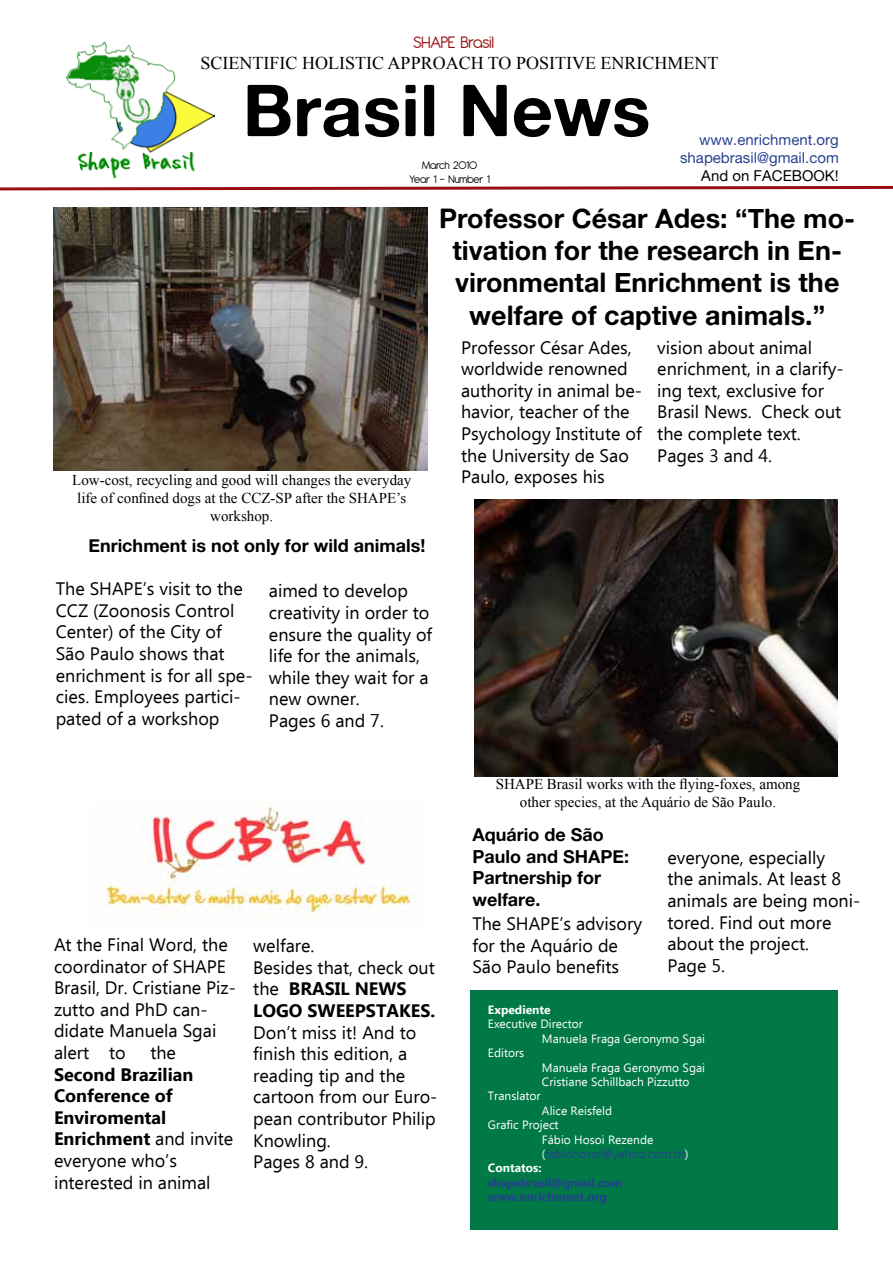
<style>
.page{position:relative;width:893px;height:1263px;background:#fff}
.page>*{position:absolute;margin:0;border:0;box-sizing:border-box;transform-origin:0 0}
.t1{font:72px "Alte Haas Grotesk Bold";color:#000}
.t2{font:27px/32.4px "Alte Haas Grotesk Bold";color:#000;text-align:center}
.t3{font:18px/21.6px "Ebrima";color:#000}
.t4{font:700 18px/21.6px "Ebrima";color:#000}
.t5{font:18px/21.6px "Alte Haas Grotesk Bold";color:#000}
.t6{font:18px "Times New Roman";color:#000}
.t7{font:18px "Antipasto";color:#991014}
.t8{font:15px/18px "Times New Roman";color:#000;text-align:center}
.t9{font:15px/18px "Alte Haas Grotesk";color:#25408f;text-align:right}
.t10{font:15px "Alte Haas Grotesk";color:#000}
.t11{font:12px "Ebrima";color:#fff}
.t12{font:700 12px/14.4px "Ebrima";color:#25408f}
.t13{font:12px "Ebrima";color:#25408f}
.t14{font:12px/14.4px "Antipasto";color:#000;text-align:center}
.t15{font:700 12px "Ebrima";color:#fff}
.s1{font-weight:400}
.s2{font-weight:700}
.s3{color:#fff}
</style>
<div class="page">
<img style="left:475px;top:500px;width:363px;height:276px">
<div style="left:470px;top:990px;width:368px;height:240px;background:#007947"></div>
<img style="left:66px;top:42px;width:148px;height:135px">
<img style="left:54px;top:207px;width:374px;height:264px">
<svg style="left:0;top:185px;width:893px;height:6px"></svg>
<img style="left:106px;top:807px;width:311px;height:111px">
<p class="t7" style="left:414px;top:31px;width:82px">SHAPE Brasil</p>
<p class="t6" style="left:201px;top:51px;width:519px">SCIENTIFIC HOLISTIC APPROACH TO POSITIVE ENRICHMENT</p>
<h1 class="t1" style="left:243px;top:66px;width:409px">Brasil News</h1>
<p class="t14" style="left:409px;top:157px;width:82px">March 2010<br>Year 1 - Number 1</p>
<p class="t9" style="left:680px;top:130px;width:160px">www.enrichment.org shapebrasil@gmail.com</p>
<p class="t10" style="left:701px;top:167px;width:139px">And on FACEBOOK!</p>
<p class="t8" style="left:72px;top:471px;width:341px">Low-cost, recycling and good will changes the everyday life of confined dogs at the CCZ-SP after the SHAPE’s workshop.</p>
<p class="t5" style="left:88px;top:534px;width:339px">Enrichment is not only for wild animals!</p>
<p class="t3" style="left:56px;top:579px;width:198px">The SHAPE’s visit to the<br>CCZ (Zoonosis Control<br>Center) of the City of<br>São Paulo shows that enrichment is for all spe&shy;cies. Employees partici&shy;pated of a workshop</p>
<p class="t3" style="left:269px;top:581px;width:165px">aimed to develop creativity in order to ensure the quality of life for the animals, while they wait for a new owner.<br>Pages 6 and 7.</p>
<h2 class="t2" style="left:439px;top:201px;width:417px">Professor César Ades: “The mo&shy;tivation for the research in En&shy;vironmental Enrichment is the welfare of captive animals.”</h2>
<p class="t3" style="left:461px;top:338px;width:182px">Professor César Ades, worldwide renowned authority in animal be&shy;havior, teacher of the<br>Psychology Institute of the University de Sao<br>Paulo, exposes his</p>
<p class="t3" style="left:657px;top:338px;width:188px">vision about animal enrichment, in a clarify&shy;ing text, exclusive for<br>Brasil News. Check out the complete text.<br>Pages 3 and 4.</p>
<p class="t8" style="left:496px;top:775px;width:306px">SHAPE Brasil works with the flying-foxes, among other species, at the Aquário de São Paulo.</p>
<p class="t3" style="left:54px;top:935px;width:183px">At the Final Word, the coordinator of SHAPE<br>Brasil, Dr. Cristiane Piz&shy;zutto and PhD can&shy;didate Manuela Sgai alert to</p>
<p class="t3" style="left:150px;top:1043px;width:27px">the</p>
<p class="t4" style="left:54px;top:1064px;width:181px">Second Brazilian<br>Conference of<br>Enviromental<br>Enrichment <span class="s1">and invite everyone who’s interested in animal</span></p>
<p class="t3" style="left:253px;top:936px;width:184px">welfare.<br>Besides that, check out the <span class="s2">BRASIL NEWS<br>LOGO SWEEPSTAKES.</span></p>
<p class="t3" style="left:253px;top:1022px;width:186px">Don’t miss it! And to finish this edition, a reading tip and the cartoon from our Euro&shy;pean contributor Philip<br>Knowling.<br>Pages 8 and 9.</p>
<p class="t5" style="left:472px;top:824px;width:158px">Aquário de São<br>Paulo and SHAPE:<br>Partnership for welfare.</p>
<p class="t3" style="left:472px;top:914px;width:171px">The SHAPE’s advisory for the Aquário de<br>São Paulo benefits</p>
<p class="t3" style="left:667px;top:848px;width:194px">everyone, especially<br>the animals. At least 8 animals are being moni&shy;tored. Find out more about the project.<br>Page 5.</p>
<p class="t15" style="left:488px;top:1001px;width:64px">Expediente</p>
<p class="t11" style="left:488px;top:1016px;width:97px">Executive Director</p>
<p class="t11" style="left:542px;top:1030px;width:165px">Manuela Fraga Geronymo Sgai</p>
<p class="t11" style="left:488px;top:1044px;width:38px">Editors</p>
<p class="t11" style="left:542px;top:1059px;width:165px">Manuela Fraga Geronymo Sgai</p>
<p class="t11" style="left:542px;top:1073px;width:149px">Cristiane Schillbach Pizzutto</p>
<p class="t11" style="left:488px;top:1088px;width:54px">Translator</p>
<p class="t11" style="left:542px;top:1102px;width:72px">Alice Reisfeld</p>
<p class="t11" style="left:488px;top:1116px;width:72px">Grafic Project</p>
<p class="t11" style="left:542px;top:1131px;width:113px">Fábio Hosoi Rezende</p>
<p class="t13" style="left:542px;top:1145px;width:148px"><span class="s3">(</span>fabiohosoi@yahoo.com.br<span class="s3">)</span></p>
<p class="t15" style="left:488px;top:1159px;width:55px">Contatos:</p>
<p class="t12" style="left:488px;top:1176px;width:136px">shapebrasil@gmail.com www.enrichment.org</p>
</div>
